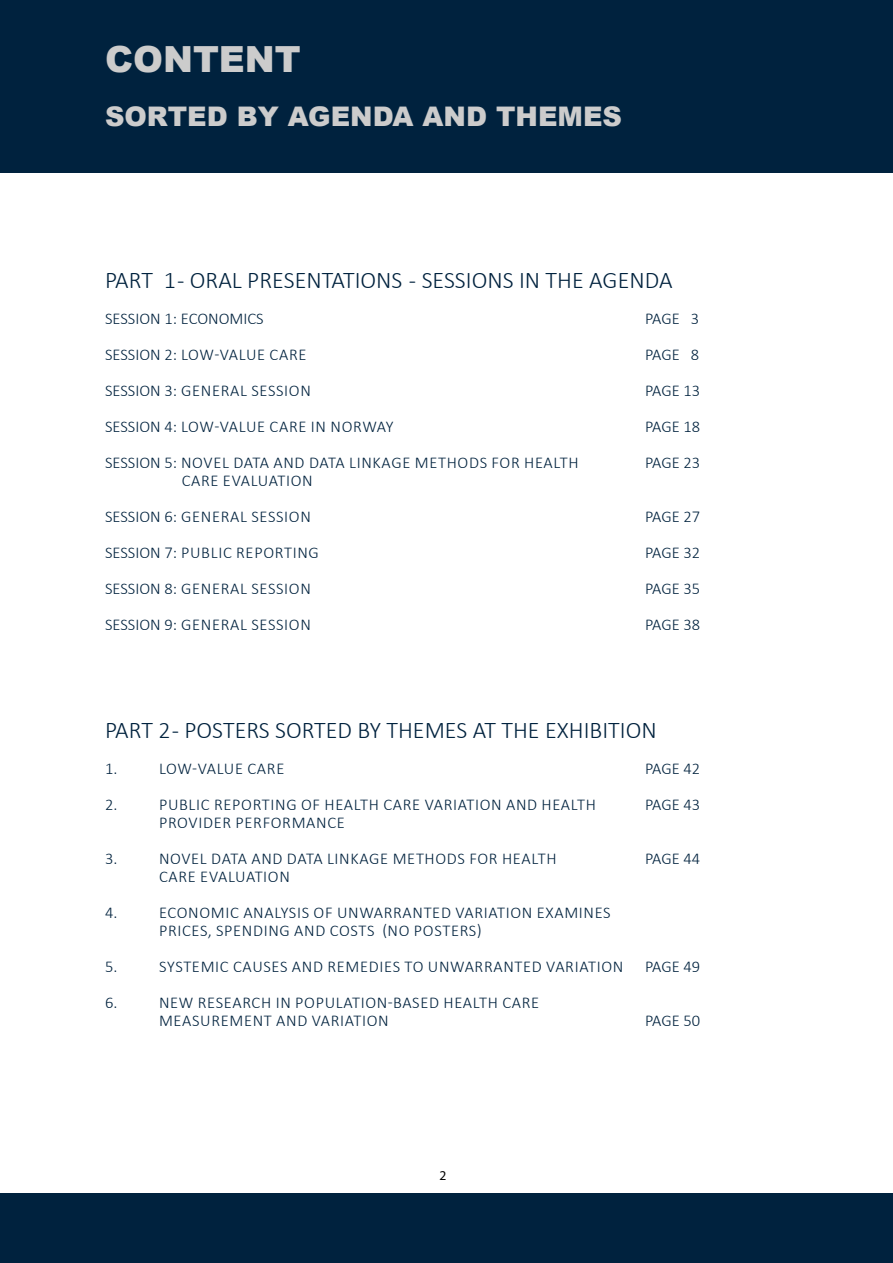
<style>
.page{position:relative;width:893px;height:1263px;background:#fff}
.page>*{position:absolute;margin:0;border:0;box-sizing:border-box;transform-origin:0 0}
.NSM_Brødtekst_uten_innrykk{font:900 36px "Arial";color:#ccc}
.NSM_Brødtekst_uten_innrykk-2{font:900 27px "Arial";color:#ccc}
.NSM_Brødtekst_uten_innrykk-3{font:300 24px "Calibri";color:#00223e}
.NSM_Brødtekst_uten_innrykk-4{font:300 16.5px/18px "Calibri";letter-spacing:.04em;color:#00223e}
.NSM_Brødtekst_uten_innrykk-5{font:300 16.5px "Calibri";letter-spacing:.02em;color:#00223e}
.NSM_Brødtekst_uten_innrykk-6{font:300 16.5px "Calibri";letter-spacing:.015em;color:#00223e}
.NSM_Brødtekst_uten_innrykk-7{font:300 16.5px "Calibri";color:#00223e}
.t1{font:13.5px "Myriad Pro";color:#000}
</style>
<div class="page">
<div style="left:0;top:0;width:893px;height:173px;background:#00223e"></div>
<div style="left:0;top:1193px;width:893px;height:70px;background:#00223e"></div>
<p class="NSM_Brødtekst_uten_innrykk" style="left:105px;top:33px;width:197px">CONTENT</p>
<p class="NSM_Brødtekst_uten_innrykk-2" style="left:105px;top:97px;width:519px">SORTED BY AGENDA AND THEMES</p>
<p class="NSM_Brødtekst_uten_innrykk-3" style="left:105px;top:265px;width:569px">PART 1 - ORAL PRESENTATIONS - SESSIONS IN THE AGENDA</p>
<p class="NSM_Brødtekst_uten_innrykk-7" style="left:105px;top:308px;width:160px">SESSION 1: ECONOMICS</p>
<p class="NSM_Brødtekst_uten_innrykk-4" style="left:645px;top:309px;width:56px">PAGE 3</p>
<p class="NSM_Brødtekst_uten_innrykk-6" style="left:105px;top:344px;width:203px">SESSION 2: LOW-VALUE CARE</p>
<p class="NSM_Brødtekst_uten_innrykk-4" style="left:645px;top:345px;width:56px">PAGE 8</p>
<p class="NSM_Brødtekst_uten_innrykk-4" style="left:105px;top:381px;width:207px">SESSION 3: GENERAL SESSION</p>
<p class="NSM_Brødtekst_uten_innrykk-4" style="left:645px;top:381px;width:57px">PAGE 13</p>
<p class="NSM_Brødtekst_uten_innrykk-5" style="left:105px;top:416px;width:290px">SESSION 4: LOW-VALUE CARE IN NORWAY</p>
<p class="NSM_Brødtekst_uten_innrykk-4" style="left:645px;top:417px;width:57px">PAGE 18</p>
<p class="NSM_Brødtekst_uten_innrykk-4" style="left:105px;top:453px;width:475px">SESSION 5: NOVEL DATA AND DATA LINKAGE METHODS FOR HEALTH</p>
<p class="NSM_Brødtekst_uten_innrykk-4" style="left:645px;top:453px;width:57px">PAGE 23</p>
<p class="NSM_Brødtekst_uten_innrykk-4" style="left:182px;top:471px;width:132px">CARE EVALUATION</p>
<p class="NSM_Brødtekst_uten_innrykk-4" style="left:105px;top:507px;width:207px">SESSION 6: GENERAL SESSION</p>
<p class="NSM_Brødtekst_uten_innrykk-4" style="left:645px;top:507px;width:57px">PAGE 27</p>
<p class="NSM_Brødtekst_uten_innrykk-4" style="left:105px;top:543px;width:215px">SESSION 7: PUBLIC REPORTING</p>
<p class="NSM_Brødtekst_uten_innrykk-4" style="left:645px;top:543px;width:57px">PAGE 32</p>
<p class="NSM_Brødtekst_uten_innrykk-4" style="left:105px;top:579px;width:207px">SESSION 8: GENERAL SESSION</p>
<p class="NSM_Brødtekst_uten_innrykk-4" style="left:645px;top:579px;width:57px">PAGE 35</p>
<p class="NSM_Brødtekst_uten_innrykk-4" style="left:105px;top:615px;width:207px">SESSION 9: GENERAL SESSION</p>
<p class="NSM_Brødtekst_uten_innrykk-4" style="left:645px;top:615px;width:57px">PAGE 38</p>
<p class="NSM_Brødtekst_uten_innrykk-3" style="left:105px;top:715px;width:553px">PART 2 - POSTERS SORTED BY THEMES AT THE EXHIBITION</p>
<p class="NSM_Brødtekst_uten_innrykk-4" style="left:105px;top:759px;width:14px">1.</p>
<p class="NSM_Brødtekst_uten_innrykk-4" style="left:159px;top:759px;width:127px">LOW-VALUE CARE</p>
<p class="NSM_Brødtekst_uten_innrykk-4" style="left:645px;top:759px;width:57px">PAGE 42</p>
<p class="NSM_Brødtekst_uten_innrykk-4" style="left:105px;top:795px;width:14px">2.</p>
<p class="NSM_Brødtekst_uten_innrykk-4" style="left:159px;top:795px;width:439px">PUBLIC REPORTING OF HEALTH CARE VARIATION AND HEALTH</p>
<p class="NSM_Brødtekst_uten_innrykk-4" style="left:645px;top:795px;width:57px">PAGE 43</p>
<p class="NSM_Brødtekst_uten_innrykk-4" style="left:159px;top:813px;width:187px">PROVIDER PERFORMANCE</p>
<p class="NSM_Brødtekst_uten_innrykk-4" style="left:105px;top:849px;width:14px">3.</p>
<p class="NSM_Brødtekst_uten_innrykk-4" style="left:159px;top:849px;width:399px">NOVEL DATA AND DATA LINKAGE METHODS FOR HEALTH</p>
<p class="NSM_Brødtekst_uten_innrykk-4" style="left:645px;top:849px;width:57px">PAGE 44</p>
<p class="NSM_Brødtekst_uten_innrykk-4" style="left:159px;top:867px;width:132px">CARE EVALUATION</p>
<p class="NSM_Brødtekst_uten_innrykk-4" style="left:105px;top:903px;width:14px">4.</p>
<p class="NSM_Brødtekst_uten_innrykk-4" style="left:159px;top:903px;width:453px">ECONOMIC ANALYSIS OF UNWARRANTED VARIATION EXAMINES<br>PRICES, SPENDING AND COSTS (NO POSTERS)</p>
<p class="NSM_Brødtekst_uten_innrykk-4" style="left:105px;top:957px;width:14px">5.</p>
<p class="NSM_Brødtekst_uten_innrykk-4" style="left:159px;top:957px;width:466px">SYSTEMIC CAUSES AND REMEDIES TO UNWARRANTED VARIATION</p>
<p class="NSM_Brødtekst_uten_innrykk-4" style="left:645px;top:957px;width:57px">PAGE 49</p>
<p class="NSM_Brødtekst_uten_innrykk-4" style="left:105px;top:993px;width:14px">6.</p>
<p class="NSM_Brødtekst_uten_innrykk-4" style="left:159px;top:993px;width:382px">NEW RESEARCH IN POPULATION-BASED HEALTH CARE<br>MEASUREMENT AND VARIATION</p>
<p class="NSM_Brødtekst_uten_innrykk-4" style="left:645px;top:1011px;width:57px">PAGE 50</p>
<p class="t1" style="left:440px;top:1167px;width:8px">2</p>
</div>
